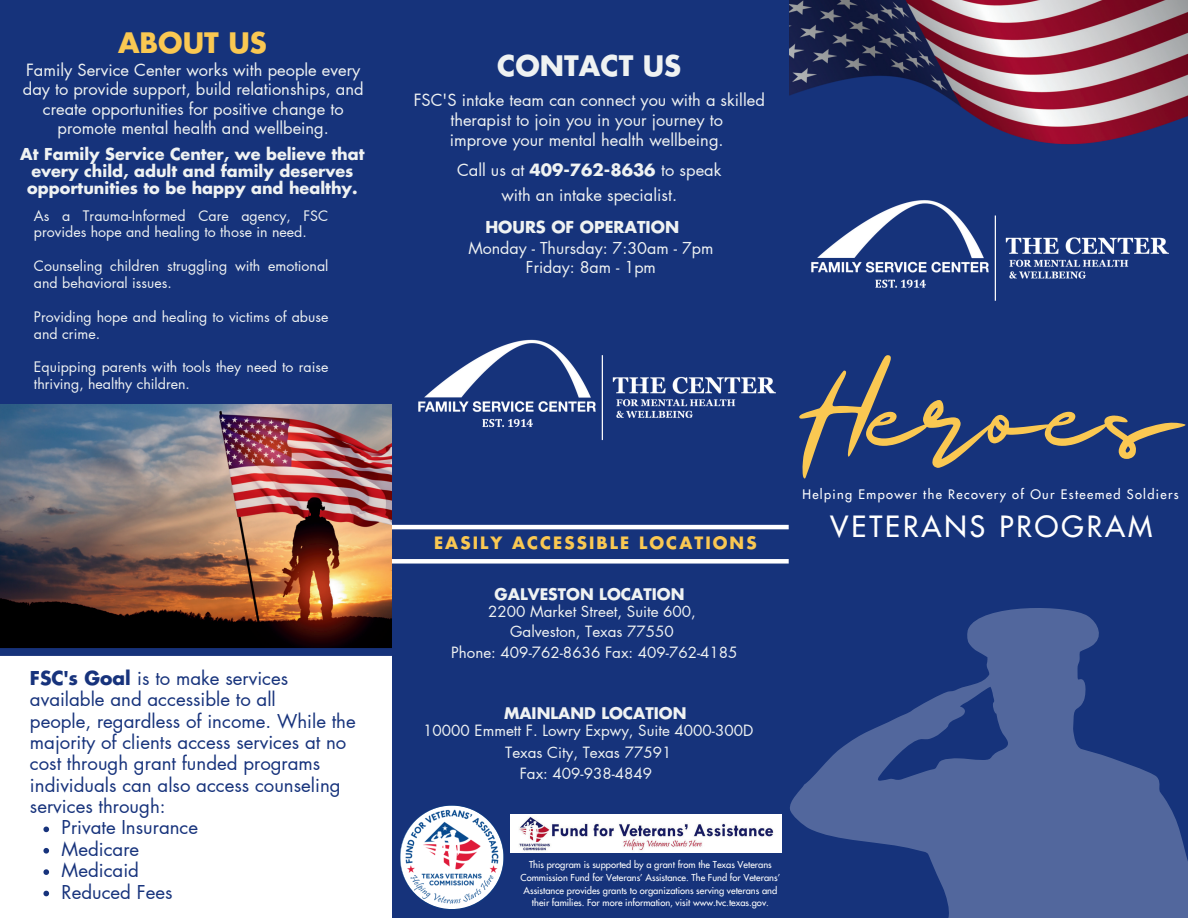
<style>
.page{position:relative;width:1188px;height:918px;background:#16337b}
.page>*{position:absolute;margin:0;border:0;box-sizing:border-box;transform-origin:0 0}
.t1{font:116.25px "Majesty Yandi Designs";color:#fac852}
.t2{font:28.5px "Futura LT";letter-spacing:.105em;color:#fff}
.t3{font:700 27.6px "Futura LT Pro";color:#eff2f2}
.t4{font:700 27.6px "Futura LT Pro";color:#fac852}
.t5{font:18.6px "Futura LT Pro";color:#17337c}
.t6{font:700 16.65px "Futura LT Pro";letter-spacing:.125em;color:#fac852}
.t7{font:16.5px/19.2px "Futura LT Pro";color:#eff2f2;text-align:center}
.t8{font:700 16.05px/16.8px "Futura LT Pro";color:#eff2f2;text-align:center}
.t9{font:16.05px/18.6px "Futura LT Pro";color:#eff2f2;text-align:center}
.t10{font:700 15.6px "Futura LT Pro";color:#eff2f2}
.t11{font:15.15px/21.6px "Futura LT Pro";color:#eff2f2;text-align:center}
.t12{font:14.25px/16.8px "Futura LT Pro";color:#eff2f2}
.t13{font:12.75px "Futura LT";letter-spacing:.105em;color:#fff}
.t14{font:9.3px/12.8px "Futura LT";color:#fff;text-align:center}
.s1{font-weight:700}
</style>
<div class="page">
<img style="left:790px;top:0;width:398px;height:139px">
<img style="left:400px;top:806px;width:104px;height:103px">
<img style="left:511px;top:814px;width:270px;height:39px">
<svg style="left:790px;top:608px;width:398px;height:310px;fill:#52679d"></svg>
<div style="left:392px;top:559px;width:397px;height:5px;background:#fff"></div>
<hr style="left:392px;top:525px;width:397px;height:4px;background:#fff">
<div style="left:0;top:655px;width:392px;height:263px;background:#fff"></div>
<img style="left:0;top:404px;width:392px;height:244px">
<svg style="left:46px;top:838px;width:4px;height:4px"></svg>
<img style="left:811px;top:139px;width:358px;height:162px">
<svg style="left:43px;top:827px;width:6px;height:5px"></svg>
<svg style="left:43px;top:848px;width:6px;height:6px"></svg>
<svg style="left:43px;top:869px;width:6px;height:6px"></svg>
<svg style="left:43px;top:891px;width:6px;height:5px"></svg>
<img style="left:418px;top:339px;width:358px;height:102px">
<h3 class="t4" style="left:118px;top:21px;width:150px">ABOUT US</h3>
<p class="t7" style="left:23px;top:60px;width:342px">Family Service Center works with people every day to provide support, build relationships, and create opportunities for positive change to promote mental health and wellbeing.</p>
<p class="t8" style="left:20px;top:145px;width:346px">At Family Service Center, we believe that every child, adult and family deserves opportunities to be happy and healthy.</p>
<p class="t12" style="left:34px;top:207px;width:296px">As a Trauma-Informed Care agency, FSC provides hope and healing to those in need.</p>
<p class="t12" style="left:34px;top:257px;width:296px">Counseling children struggling with emotional and behavioral issues.</p>
<p class="t12" style="left:34px;top:308px;width:296px">Providing hope and healing to victims of abuse and crime.</p>
<p class="t12" style="left:34px;top:359px;width:296px">Equipping parents with tools they need to raise thriving, healthy children.</p>
<p class="t5" style="left:30px;top:665px;width:260px"><span class="s1">FSC's Goal</span> is to make services</p>
<p class="t5" style="left:30px;top:687px;width:247px">available and accessible to all</p>
<p class="t5" style="left:30px;top:708px;width:327px">people, regardless of income. While the</p>
<p class="t5" style="left:30px;top:729px;width:318px">majority of clients access services at no</p>
<p class="t5" style="left:30px;top:751px;width:292px">cost through grant funded programs</p>
<p class="t5" style="left:30px;top:772px;width:312px">individuals can also access counseling</p>
<p class="t5" style="left:30px;top:793px;width:137px">services through:</p>
<p class="t5" style="left:62px;top:815px;width:138px">Private Insurance</p>
<p class="t5" style="left:62px;top:836px;width:79px">Medicare</p>
<p class="t5" style="left:62px;top:858px;width:79px">Medicaid</p>
<p class="t5" style="left:62px;top:879px;width:112px">Reduced Fees</p>
<h3 class="t3" style="left:497px;top:45px;width:186px">CONTACT US</h3>
<p class="t7" style="left:414px;top:89px;width:353px;line-height:20.2px">FSC'S intake team can connect you with a skilled therapist to join you in your journey to<br>improve your mental health wellbeing.</p>
<p class="t7" style="left:457px;top:158px;width:266px;line-height:24.8px">Call us at <span class="s1">409-762-8636</span> to speak with an intake specialist.</p>
<p class="t9" style="left:468px;top:239px;width:247px">Monday - Thursday: 7:30am - 7pm<br>Friday: 8am - 1pm</p>
<p class="t8" style="left:485px;top:218px;width:195px">HOURS OF OPERATION</p>
<p class="t6" style="left:434px;top:530px;width:324px">EASILY ACCESSIBLE LOCATIONS</p>
<p class="t10" style="left:495px;top:582px;width:191px">GALVESTON LOCATION</p>
<p class="t11" style="left:451px;top:601px;width:288px;line-height:20.5px">2200 Market Street, Suite 600,<br>Galveston, Texas 77550<br>Phone: 409-762-8636 Fax: 409-762-4185</p>
<p class="t10" style="left:504px;top:701px;width:184px">MAINLAND LOCATION</p>
<p class="t11" style="left:423px;top:719px;width:332px">10000 Emmett F. Lowry Expwy, Suite 4000-300D<br>Texas City, Texas 77591<br>Fax: 409-938-4849</p>
<h1 class="t1" style="left:798px;top:349px;width:387px">Heroes</h1>
<p class="t13" style="left:802px;top:486px;width:378px">Helping Empower the Recovery of Our Esteemed Soldiers</p>
<h2 class="t2" style="left:830px;top:508px;width:324px">VETERANS PROGRAM</h2>
<p class="t14" style="left:521px;top:858px;width:261px">This program is supported by a grant from the Texas Veterans Commission Fund for Veterans’ Assistance. The Fund for Veterans’ Assistance provides grants to organizations serving veterans and their families. For more information, visit www.tvc.texas.gov.</p>
</div>
